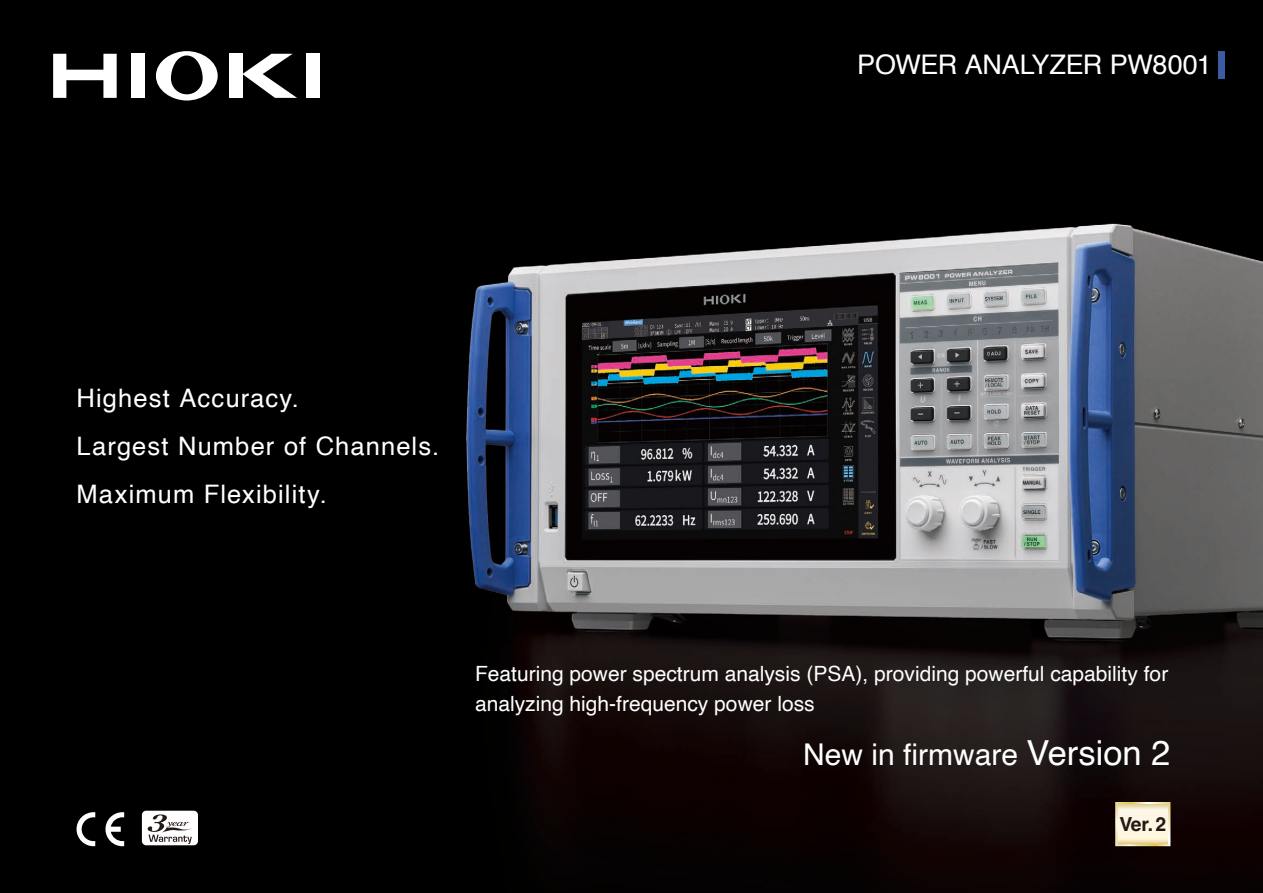
<style>
.page{position:relative;width:1263px;height:893px;background:#fff}
.page>*{position:absolute;margin:0;border:0;box-sizing:border-box;transform-origin:0 0}
.t1{font:30px "Helvetica";color:#fff}
.t2{font:27px "Helvetica";letter-spacing:-.015em;color:#fff}
.t3{font:25.5px/48px "Helvetica";letter-spacing:.045em;color:#fff}
.t4{font:21px/30px "Helvetica";color:#fff}
.t5{font:700 19.35px "Helvetica";color:#231916}
.s1{font-size:34.5px}
</style>
<div class="page">
<img style="left:0;top:0;width:1263px;height:893px">
<svg style="left:53px;top:54px;width:64px;height:44px"></svg>
<div style="left:131px;top:54px;width:13px;height:44px;background:#fff"></div>
<svg style="left:156px;top:51px;width:62px;height:50px"></svg>
<div style="left:229px;top:54px;width:13px;height:44px;background:#fff"></div>
<svg style="left:242px;top:54px;width:55px;height:44px"></svg>
<div style="left:306px;top:54px;width:13px;height:44px;background:#fff"></div>
<div style="left:1218px;top:51px;width:7px;height:27px;background:#3b5ca4"></div>
<svg style="left:77px;top:812px;width:18px;height:34px"></svg>
<svg style="left:105px;top:812px;width:19px;height:34px"></svg>
<div style="left:142px;top:811px;width:56px;height:34px;background:#fff;border-radius:4px"></div>
<svg style="left:147px;top:814px;width:45px;height:30px"></svg>
<svg style="left:1115px;top:802px;width:55px;height:44px;background:#f7edcf"></svg>
<p class="t2" style="left:857px;top:44px;width:356px">POWER ANALYZER PW8001</p>
<p class="t3" style="left:77px;top:375px;width:364px">Highest Accuracy.<br>Largest Number of Channels.<br>Maximum Flexibility.</p>
<p class="t4" style="left:475px;top:659px;width:695px">Featuring power spectrum analysis (PSA), providing powerful capability for analyzing high-frequency power loss</p>
<h1 class="t1" style="left:803px;top:732px;width:369px">New in firmware <span class="s1">Version 2</span></h1>
<p class="t5" style="left:1119px;top:812px;width:49px">Ver.2</p>
</div>
